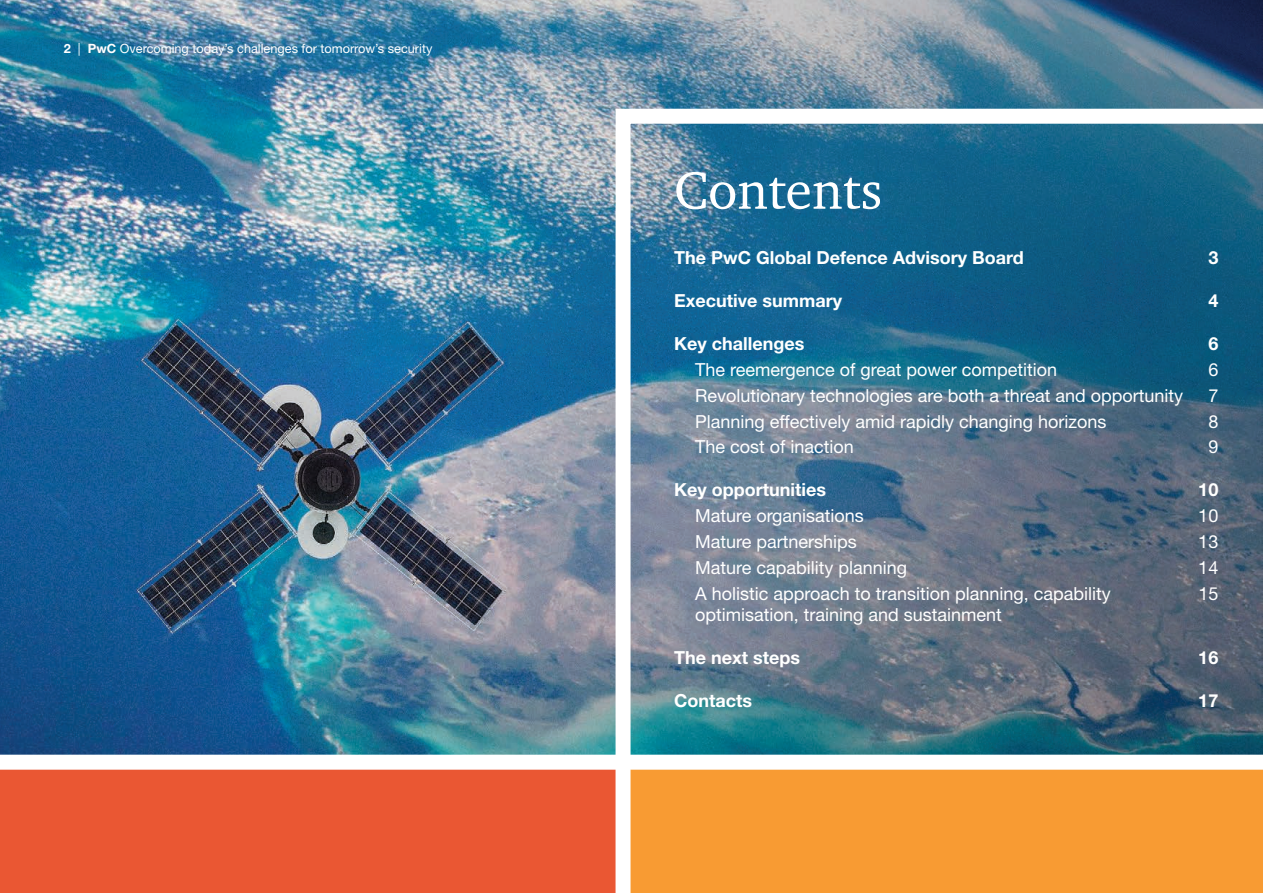
<style>
.page{position:relative;width:1263px;height:893px;background:#fff}
.page>*{position:absolute;margin:0;border:0;box-sizing:border-box;transform-origin:0 0}
.t1{font:54px "Charter ITC";color:#fff}
.t2{font:18px "Helvetica Neue";color:#fff}
.t3{font:700 18px "Helvetica Neue";color:#fff}
.t4{font:12.75px "Helvetica Neue";color:#fff}
.s1{font-weight:700}
</style>
<div class="page">
<img style="left:0;top:0;width:329px;height:755px">
<img style="left:329px;top:0;width:934px;height:755px">
<div style="left:0;top:762px;width:623px;height:131px;background:#ea5733"></div>
<img style="left:608px;top:101px;width:655px;height:792px">
<div style="left:0;top:755px;width:1263px;height:15px;background:#fff"></div>
<p class="t4" style="left:64px;top:40px;width:370px"><span class="s1">2</span> | <span class="s1">PwC</span> Overcoming today’s challenges for tomorrow’s security</p>
<h1 class="t1" style="left:674px;top:157px;width:210px">Contents</h1>
<p class="t3" style="left:674px;top:247px;width:351px">The PwC Global Defence Advisory Board</p>
<p class="t3" style="left:1208px;top:247px;width:12px">3</p>
<p class="t3" style="left:674px;top:290px;width:169px">Executive summary</p>
<p class="t3" style="left:1208px;top:290px;width:12px">4</p>
<p class="t3" style="left:674px;top:333px;width:132px">Key challenges</p>
<p class="t3" style="left:1208px;top:333px;width:12px">6</p>
<p class="t2" style="left:695px;top:359px;width:364px">The reemergence of great power competition</p>
<p class="t2" style="left:1208px;top:359px;width:12px">6</p>
<p class="t2" style="left:695px;top:385px;width:490px">Revolutionary technologies are both a threat and opportunity</p>
<p class="t2" style="left:1208px;top:385px;width:12px">7</p>
<p class="t2" style="left:695px;top:410px;width:413px">Planning effectively amid rapidly changing horizons</p>
<p class="t2" style="left:1208px;top:410px;width:12px">8</p>
<p class="t2" style="left:695px;top:436px;width:160px">The cost of inaction</p>
<p class="t2" style="left:1208px;top:436px;width:12px">9</p>
<p class="t3" style="left:674px;top:479px;width:153px">Key opportunities</p>
<p class="t3" style="left:1198px;top:479px;width:22px">10</p>
<p class="t2" style="left:695px;top:505px;width:170px">Mature organisations</p>
<p class="t2" style="left:1198px;top:505px;width:22px">10</p>
<p class="t2" style="left:695px;top:531px;width:163px">Mature partnerships</p>
<p class="t2" style="left:1198px;top:531px;width:22px">13</p>
<p class="t2" style="left:695px;top:557px;width:214px">Mature capability planning</p>
<p class="t2" style="left:1198px;top:557px;width:22px">14</p>
<p class="t2" style="left:695px;top:583px;width:417px">A holistic approach to transition planning, capability</p>
<p class="t2" style="left:1198px;top:583px;width:22px">15</p>
<p class="t2" style="left:695px;top:604px;width:308px">optimisation, training and sustainment</p>
<p class="t3" style="left:674px;top:647px;width:128px">The next steps</p>
<p class="t3" style="left:1198px;top:647px;width:22px">16</p>
<p class="t3" style="left:674px;top:689px;width:80px">Contacts</p>
<p class="t3" style="left:1198px;top:689px;width:22px">17</p>
</div>
